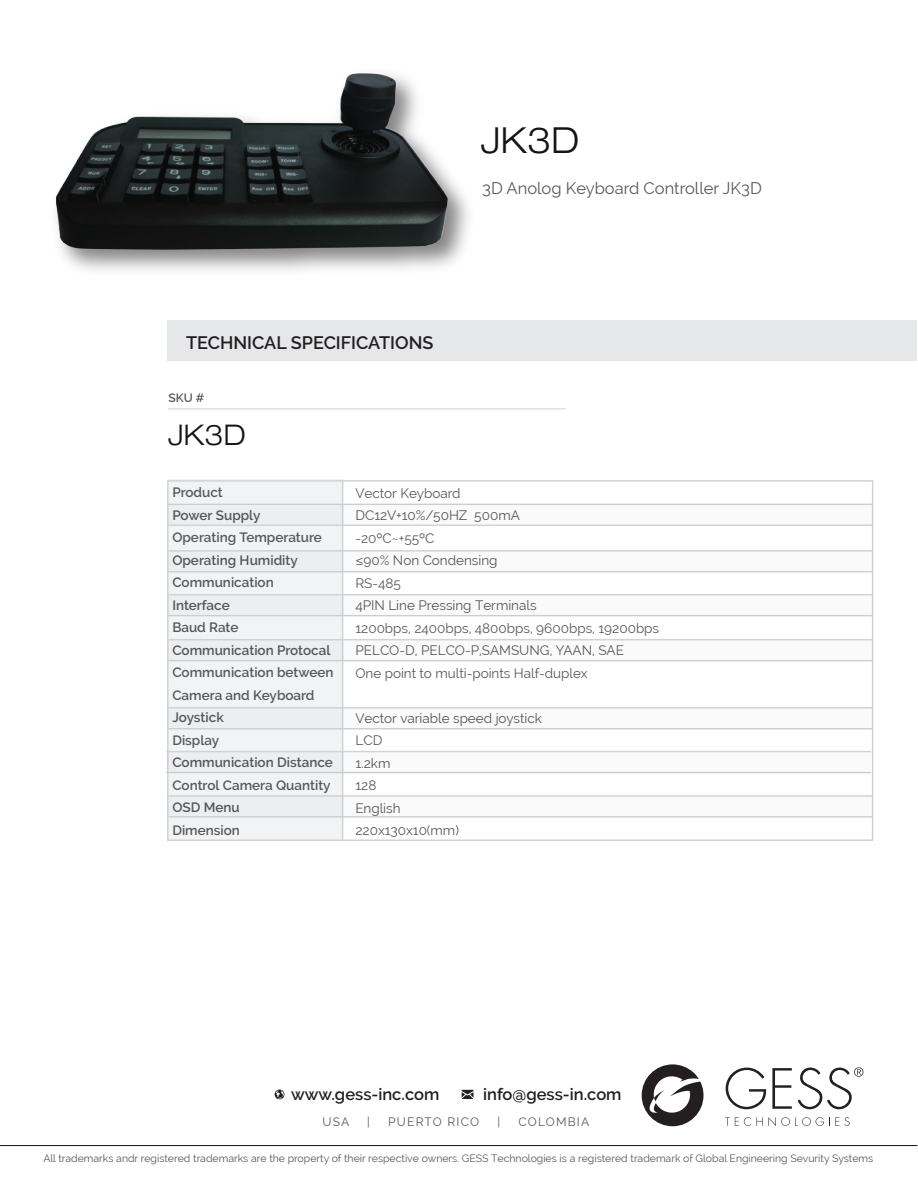
<style>
.page{position:relative;width:918px;height:1188px;background:#fff}
.page>*{position:absolute;margin:0;border:0;box-sizing:border-box;transform-origin:0 0}
.t1{font:300 expanded 36px "Helvetica Neue";color:#131416}
.t2{font:300 expanded 28.5px "Helvetica Neue";color:#131416}
.t3{font:600 18px "Raleway";color:#231f20}
.t4{font:600 16.5px "Raleway";color:#231f20}
.t5{font:16.5px "Raleway";color:#57585a}
.t6{font:13.5px/22.5px "Raleway";color:#57585a}
.t7{font:600 13.5px/22.5px "Raleway";color:#57585a}
.t8{font:12px "Raleway";letter-spacing:.1em;color:#57585a}
.t9{font:600 12px "Raleway";color:#57585a}
.t10{font:10.5px "Raleway";color:#57585a}
.s1{font-family:"Myriad Pro"}
</style>
<div class="page">
<hr style="left:0;top:1145px;width:917px;height:1px;background:#071822">
<svg style="left:462px;top:1090px;width:12px;height:9px"></svg>
<svg style="left:275px;top:1090px;width:9px;height:9px"></svg>
<svg style="left:726px;top:1068px;width:40px;height:41px"></svg>
<svg style="left:772px;top:1068px;width:20px;height:41px"></svg>
<svg style="left:725px;top:1117px;width:114px;height:9px"></svg>
<svg style="left:845px;top:1117px;width:5px;height:9px"></svg>
<svg style="left:642px;top:1064px;width:62px;height:62px"></svg>
<svg style="left:798px;top:1067px;width:65px;height:42px"></svg>
<div style="left:168px;top:321px;width:749px;height:40px;background:#e6e7e9"></div>
<hr style="left:168px;top:409px;width:398px;height:1px;background:#d1d2d4">
<div style="left:168px;top:479px;width:175px;height:361px;background:#f2f3f4"></div>
<hr style="left:342px;top:480px;width:1px;height:360px;background:#d1d2d4">
<hr style="left:168px;top:525px;width:705px;height:1px;background:#d1d2d4">
<div style="left:168px;top:504px;width:705px;height:21px;background:linear-gradient(to right,#eff0f1,#fefefd)"></div>
<hr style="left:168px;top:550px;width:705px;height:2px;background:#d1d2d4">
<hr style="left:168px;top:571px;width:705px;height:2px;background:#d1d2d4">
<div style="left:168px;top:551px;width:705px;height:21px;background:linear-gradient(to right,#eff0f1,#fefefd)"></div>
<hr style="left:168px;top:594px;width:705px;height:1px;background:#d1d2d4">
<div style="left:168px;top:595px;width:705px;height:21px;background:linear-gradient(to right,#eff0f1,#fefefd)"></div>
<hr style="left:168px;top:639px;width:705px;height:1px;background:#d1d2d4">
<div style="left:168px;top:640px;width:705px;height:21px;background:linear-gradient(to right,#eff0f1,#fefefd)"></div>
<hr style="left:167px;top:707px;width:705px;height:2px;background:#d1d2d4">
<div style="left:167px;top:708px;width:705px;height:21px;background:linear-gradient(to right,#eff0f1,#fefefd)"></div>
<hr style="left:166px;top:751px;width:705px;height:1px;background:#d1d2d4">
<div style="left:166px;top:752px;width:705px;height:21px;background:linear-gradient(to right,#eff0f1,#fefefe)"></div>
<hr style="left:167px;top:795px;width:705px;height:2px;background:#d1d2d4">
<hr style="left:167px;top:816px;width:705px;height:2px;background:#d1d2d4">
<div style="left:167px;top:796px;width:705px;height:21px;background:linear-gradient(to right,#eff0f1,#fefefd)"></div>
<img style="left:55px;top:73px;width:414px;height:198px">
<h1 class="t1" style="left:481px;top:118px;width:100px">JK3D</h1>
<p class="t5" style="left:482px;top:178px;width:281px">3D Anolog Keyboard Controller JK3D</p>
<h3 class="t3" style="left:186px;top:332px;width:249px">TECHNICAL SPECIFICATIONS</h3>
<p class="t9" style="left:169px;top:391px;width:37px">SKU #</p>
<h2 class="t2" style="left:168px;top:418px;width:80px">JK3D</h2>
<p class="t7" style="left:172px;top:481px;width:163px">Product<br>Power Supply<br>Operating Temperature<br>Operating Humidity<br>Communication<br>Interface<br>Baud Rate<br>Communication Protocal<br>Communication between<br>Camera and Keyboard<br>Joystick<br>Display<br>Communication Distance<br>Control Camera Quantity<br>OSD Menu<br>Dimension</p>
<p class="t6" style="left:355px;top:482px;width:305px">Vector Keyboard<br>DC12V+10%/50HZ 500mA<br>-20ºC~+55ºC<br><span class="s1">≤</span>90% Non Condensing<br>RS-485<br>4PIN Line Pressing Terminals<br>1200bps, 2400bps, 4800bps, 9600bps, 19200bps<br>PELCO-D, PELCO-P,SAMSUNG, YAAN, SAE<br>One point to multi-points Half-duplex</p>
<p class="t6" style="left:355px;top:707px;width:188px">Vector variable speed joystick<br>LCD<br>1.2km<br>128<br>English<br>220x130x10(mm)</p>
<p class="t4" style="left:291px;top:1084px;width:150px">www.gess-inc.com</p>
<p class="t4" style="left:483px;top:1084px;width:140px">info@gess-in.com</p>
<p class="t8" style="left:323px;top:1115px;width:28px">USA</p>
<p class="t8" style="left:367px;top:1115px;width:4px">|</p>
<p class="t8" style="left:388px;top:1115px;width:92px">PUERTO RICO</p>
<p class="t8" style="left:497px;top:1115px;width:4px">|</p>
<p class="t8" style="left:518px;top:1115px;width:72px">COLOMBIA</p>
<p class="t10" style="left:43px;top:1152px;width:831px">All trademarks andr registered trademarks are the property of their respective owners. GESS Technologies is a registered trademark of Global Engineering Sevurity Systems</p>
</div>
